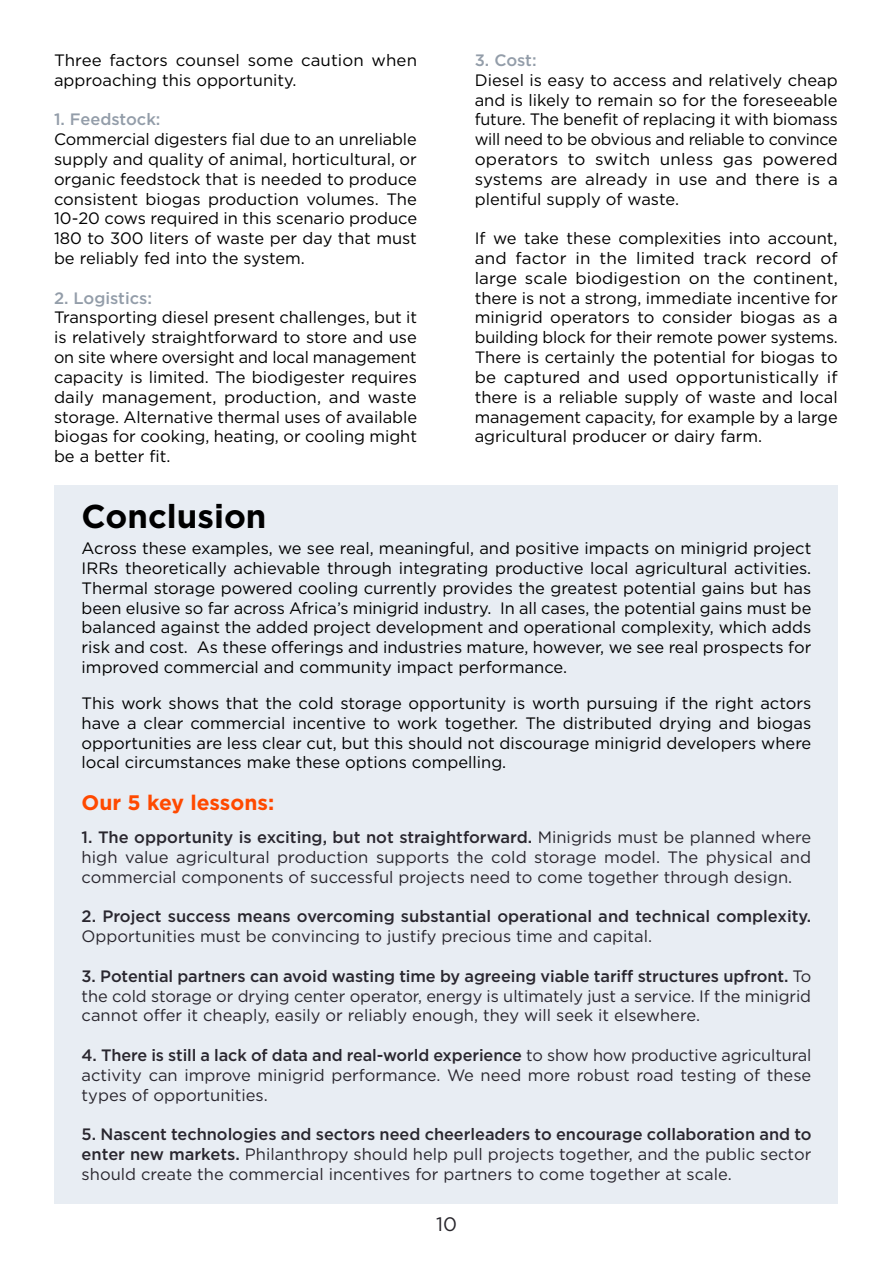
<style>
.page{position:relative;width:893px;height:1263px;background:#fff}
.page>*{position:absolute;margin:0;border:0;box-sizing:border-box;transform-origin:0 0}
.t1{font:700 33px "Gotham HTF";color:#000}
.t2{font:700 21px "Gotham HTF";color:#ff4900}
.t3{font:19.5px "Gotham HTF";color:#28262c}
.t4{font:16.5px/19.8px "Gotham HTF";color:#000;text-align:justify}
.t5{font:16.5px/19.8px "Gotham HTF";color:#29262e;text-align:justify}
.t6{font:500 16.5px "Gotham HTF";color:#29262e}
.t7{font:500 16.5px "Gotham HTF";color:#939da9}
.s1{font-weight:500}
</style>
<div class="page">
<div style="left:55px;top:485px;width:783px;height:719px;background:#e8edf3"></div>
<p class="t4" style="left:54px;top:50px;width:365px">Three factors counsel some caution when approaching this opportunity.</p>
<p class="t7" style="left:54px;top:110px;width:108px">1. Feedstock:</p>
<p class="t4" style="left:54px;top:129px;width:365px">Commercial digesters fial due to an unreliable supply and quality of animal, horticultural, or organic feedstock that is needed to produce consistent biogas production volumes. The 10-20 cows required in this scenario produce 180 to 300 liters of waste per day that must be reliably fed into the system.</p>
<p class="t7" style="left:54px;top:288px;width:100px">2. Logistics:</p>
<p class="t4" style="left:54px;top:307px;width:365px">Transporting diesel present challenges, but it is relatively straightforward to store and use on site where oversight and local management capacity is limited. The biodigester requires daily management, production, and waste storage. Alternative thermal uses of available biogas for cooking, heating, or cooling might be a better fit.</p>
<p class="t7" style="left:475px;top:51px;width:63px">3. Cost:</p>
<p class="t4" style="left:475px;top:70px;width:365px">Diesel is easy to access and relatively cheap and is likely to remain so for the foreseeable future. The benefit of replacing it with biomass will need to be obvious and reliable to convince operators to switch unless gas powered systems are already in use and there is a plentiful supply of waste.</p>
<p class="t4" style="left:475px;top:228px;width:365px">If we take these complexities into account, and factor in the limited track record of large scale biodigestion on the continent, there is not a strong, immediate incentive for minigrid operators to consider biogas as a building block for their remote power systems.<br>There is certainly the potential for biogas to be captured and used opportunistically if there is a reliable supply of waste and local management capacity, for example by a large agricultural producer or dairy farm.</p>
<h1 class="t1" style="left:82px;top:497px;width:186px">Conclusion</h1>
<p class="t4" style="left:82px;top:538px;width:731px">Across these examples, we see real, meaningful, and positive impacts on minigrid project IRRs theoretically achievable through integrating productive local agricultural activities.<br>Thermal storage powered cooling currently provides the greatest potential gains but has been elusive so far across Africa’s minigrid industry. In all cases, the potential gains must be balanced against the added project development and operational complexity, which adds risk and cost. As these offerings and industries mature, however, we see real prospects for improved commercial and community impact performance.</p>
<p class="t4" style="left:82px;top:693px;width:731px">This work shows that the cold storage opportunity is worth pursuing if the right actors have a clear commercial incentive to work together. The distributed drying and biogas opportunities are less clear cut, but this should not discourage minigrid developers where local circumstances make these options compelling.</p>
<p class="t2" style="left:82px;top:790px;width:194px">Our 5 key lessons:</p>
<p class="t5" style="left:82px;top:827px;width:731px"><span class="s1">1. The opportunity is exciting, but not straightforward.</span> Minigrids must be planned where high value agricultural production supports the cold storage model. The physical and commercial components of successful projects need to come together through design.</p>
<p class="t6" style="left:82px;top:907px;width:731px">2. Project success means overcoming substantial operational and technical complexity.</p>
<p class="t5" style="left:82px;top:926px;width:572px">Opportunities must be convincing to justify precious time and capital.</p>
<p class="t5" style="left:82px;top:966px;width:731px"><span class="s1">3. Potential partners can avoid wasting time by agreeing viable tariff structures upfront.</span> To the cold storage or drying center operator, energy is ultimately just a service. If the minigrid cannot offer it cheaply, easily or reliably enough, they will seek it elsewhere.</p>
<p class="t5" style="left:82px;top:1045px;width:731px"><span class="s1">4. There is still a lack of data and real-world experience</span> to show how productive agricultural activity can improve minigrid performance. We need more robust road testing of these types of opportunities.</p>
<p class="t5" style="left:82px;top:1124px;width:731px"><span class="s1">5. Nascent technologies and sectors need cheerleaders to encourage collaboration and to enter new markets.</span> Philanthropy should help pull projects together, and the public sector should create the commercial incentives for partners to come together at scale.</p>
<p class="t3" style="left:436px;top:1213px;width:22px">10</p>
</div>
